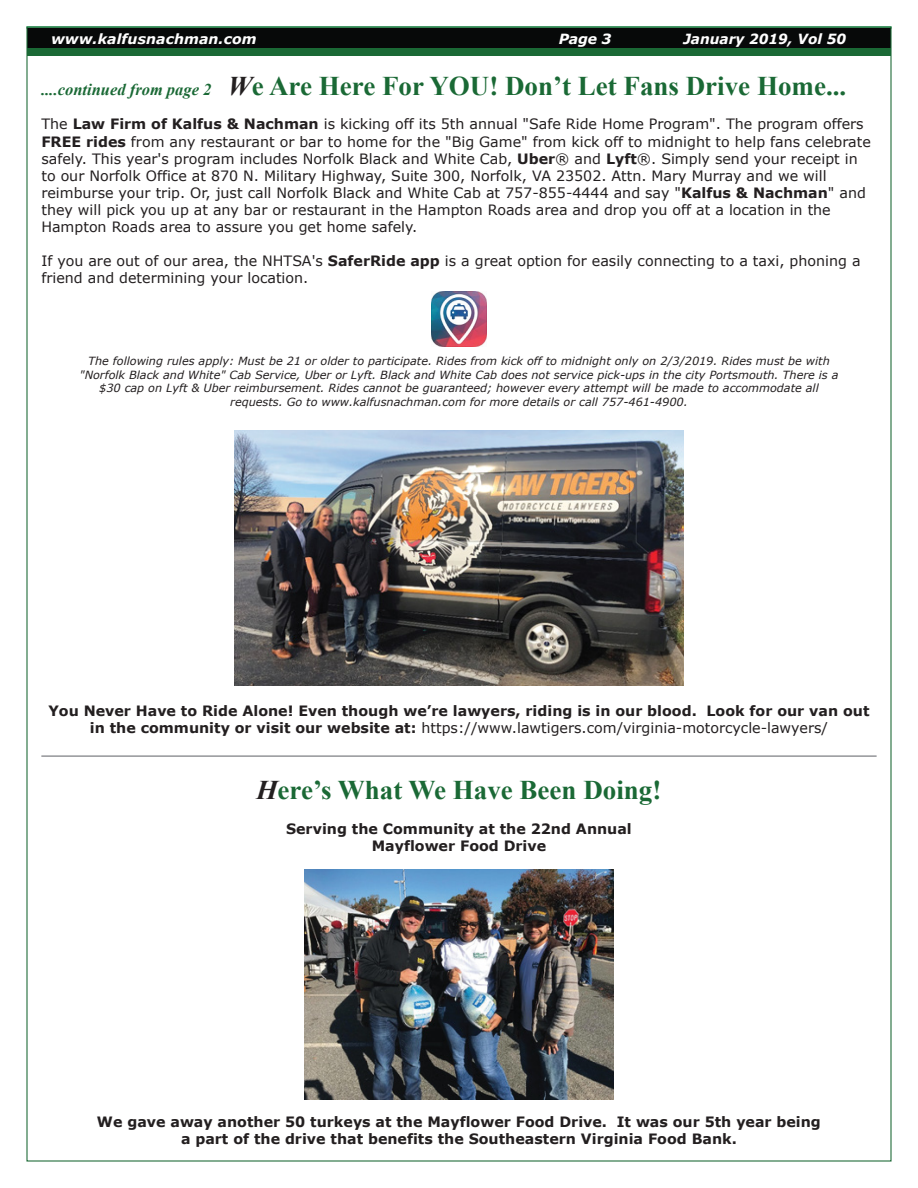
<style>
.page{position:relative;width:918px;height:1188px;background:#fff}
.page>*{position:absolute;margin:0;border:0;box-sizing:border-box;transform-origin:0 0}
.t1{font:700 27px "Times New Roman";color:#1a6935}
.t2{font:14.25px/17.1px "Verdana";color:#231f20}
.t3{font:700 14.25px/17.1px "Verdana";color:#231f20;text-align:center}
.t4{font:italic 700 13.95px "Verdana";letter-spacing:.005em;color:#fff}
.t5{font:italic 11.25px/13.5px "Verdana";color:#231f20;text-align:center}
.s1{font-style:italic;font-size:16.5px}
.s2{font-style:italic;color:#231f20}
.s3{font-weight:700}
.s4{font-weight:400}
</style>
<div class="page">
<hr style="left:27px;top:28px;width:864px;height:1px;background:#1a6935">
<div style="left:27px;top:29px;width:864px;height:19px;background:#070909"></div>
<div style="left:27px;top:48px;width:864px;height:8px;background:#1a6935"></div>
<hr style="left:41px;top:755px;width:836px;height:2px;background:#939598">
<img style="left:431px;top:292px;width:56px;height:55px">
<img style="left:235px;top:430px;width:448px;height:255px">
<img style="left:305px;top:869px;width:308px;height:230px">
<p class="t4" style="left:51px;top:30px;width:207px">www.kalfusnachman.com</p>
<p class="t4" style="left:559px;top:30px;width:54px">Page 3</p>
<p class="t4" style="left:683px;top:30px;width:164px">January 2019, Vol 50</p>
<h1 class="t1" style="left:41px;top:68px;width:806px"><span class="s1">....continued from page 2</span> <span class="s2">W</span>e Are Here For YOU! Don’t Let Fans Drive Home...</h1>
<p class="t2" style="left:41px;top:115px;width:831px">The <span class="s3">Law Firm of Kalfus &amp; Nachman</span> is kicking off its 5th annual "Safe Ride Home Program". The program offers <span class="s3">FREE rides</span> from any restaurant or bar to home for the "Big Game" from kick off to midnight to help fans celebrate safely. This year's program includes Norfolk Black and White Cab, <span class="s3">Uber</span>® and <span class="s3">Lyft</span>®. Simply send your receipt in to our Norfolk Office at 870 N. Military Highway, Suite 300, Norfolk, VA 23502. Attn. Mary Murray and we will reimburse your trip. Or, just call Norfolk Black and White Cab at 757-855-4444 and say "<span class="s3">Kalfus &amp; Nachman</span>" and they will pick you up at any bar or restaurant in the Hampton Roads area and drop you off at a location in the Hampton Roads area to assure you get home safely.</p>
<p class="t2" style="left:41px;top:252px;width:821px">If you are out of our area, the NHTSA's <span class="s3">SaferRide app</span> is a great option for easily connecting to a taxi, phoning a friend and determining your location.</p>
<p class="t5" style="left:80px;top:354px;width:761px">The following rules apply: Must be 21 or older to participate. Rides from kick off to midnight only on 2/3/2019. Rides must be with "Norfolk Black and White" Cab Service, Uber or Lyft. Black and White Cab does not service pick-ups in the city Portsmouth. There is a $30 cap on Lyft &amp; Uber reimbursement. Rides cannot be guaranteed; however every attempt will be made to accommodate all requests. Go to www.kalfusnachman.com for more details or call 757-461-4900.</p>
<p class="t3" style="left:48px;top:701px;width:823px">You Never Have to Ride Alone! Even though we’re lawyers, riding is in our blood. Look for our van out in the community or visit our website at: <span class="s4">https://www.lawtigers.com/virginia-motorcycle-lawyers/</span></p>
<h1 class="t1" style="left:257px;top:772px;width:406px"><span class="s2">H</span>ere’s What We Have Been Doing!</h1>
<p class="t3" style="left:286px;top:819px;width:347px">Serving the Community at the 22nd Annual<br>Mayflower Food Drive</p>
<p class="t3" style="left:97px;top:1113px;width:725px">We gave away another 50 turkeys at the Mayflower Food Drive. It was our 5th year being a part of the drive that benefits the Southeastern Virginia Food Bank.</p>
</div>
